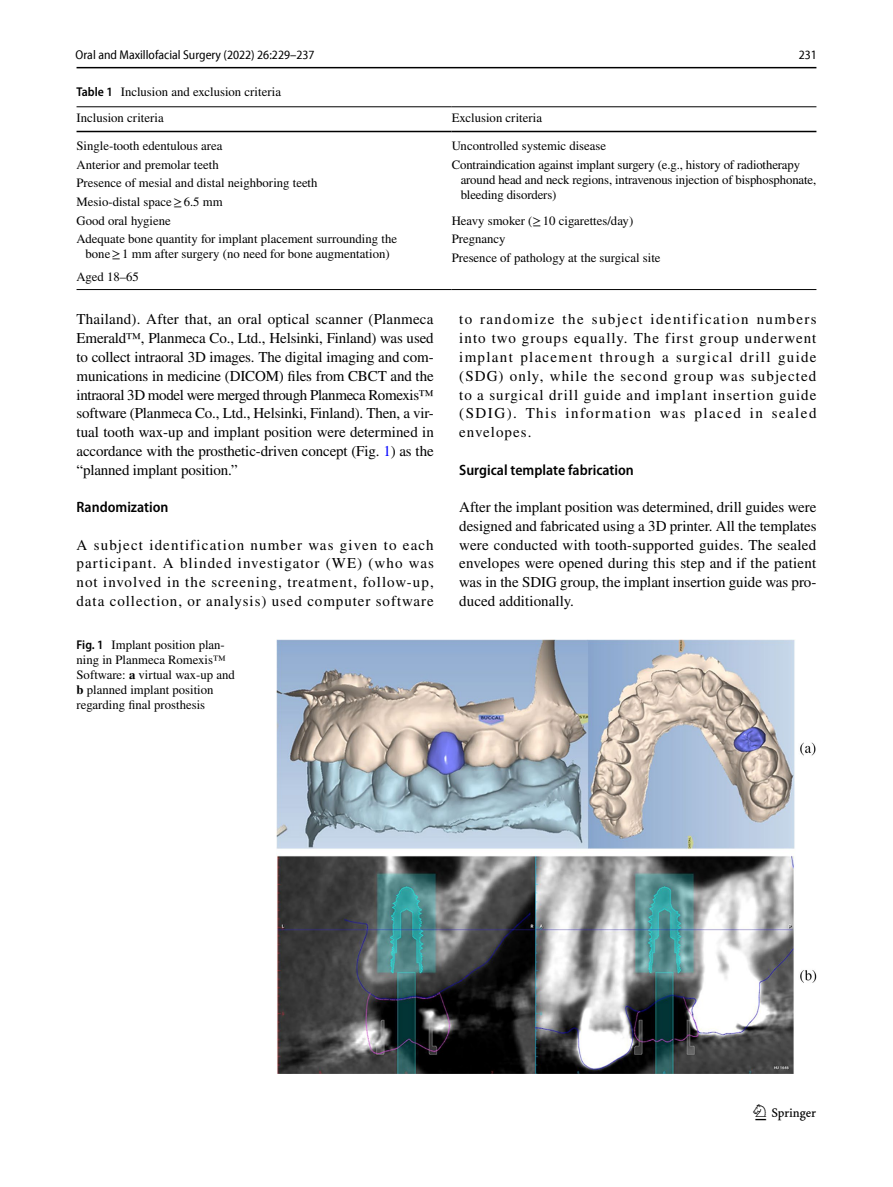
<style>
.page{position:relative;width:893px;height:1187px;background:#fff}
.page>*{position:absolute;margin:0;border:0;box-sizing:border-box;transform-origin:0 0}
.t1{font:22.5px "Springnew Regular 3";color:#000}
.t2{font:15px/18.8px "STIX";letter-spacing:.03em;color:#000;text-align:justify}
.t3{font:600 semi-condensed 15px "Myriad Pro";color:#000}
.t4{font:12.75px/15px "STIX";color:#000}
.t5{font:semi-condensed 12.75px "Myriad Pro Unic";color:#000}
.s1{font-family:"Myriad Pro";font-weight:600;font-stretch:semi-condensed}
.s2{color:#00f}
.s3{font-weight:700}
</style>
<div class="page">
<hr style="left:77px;top:67px;width:739px;height:1px;background:#000">
<hr style="left:77px;top:106px;width:375px;height:1px;background:#000">
<hr style="left:77px;top:131px;width:375px;height:1px;background:#000">
<hr style="left:452px;top:106px;width:364px;height:1px;background:#000">
<hr style="left:452px;top:131px;width:364px;height:1px;background:#000">
<hr style="left:77px;top:289px;width:375px;height:1px;background:#000">
<hr style="left:452px;top:289px;width:364px;height:1px;background:#000">
<img style="left:276px;top:639px;width:540px;height:434px">
<p class="t5" style="left:76px;top:50px;width:241px">Oral and Maxillofacial Surgery (2022) 26:229–237</p>
<p class="t5" style="left:799px;top:50px;width:20px">231</p>
<p class="t4" style="left:77px;top:80px;width:206px;line-height:25.5px"><span class="s1">Table 1</span> Inclusion and exclusion criteria<br>Inclusion criteria</p>
<p class="t4" style="left:452px;top:111px;width:92px">Exclusion criteria</p>
<p class="t4" style="left:77px;top:139px;width:147px">Single-tooth edentulous area</p>
<p class="t4" style="left:452px;top:139px;width:156px">Uncontrolled systemic disease</p>
<p class="t4" style="left:77px;top:158px;width:144px">Anterior and premolar teeth</p>
<p class="t4" style="left:461px;top:158px;width:357px;text-indent:-9px">Contraindication against implant surgery (e.g., history of radiotherapy around head and neck regions, intravenous injection of bisphosphonate, bleeding disorders)</p>
<p class="t4" style="left:77px;top:174px;width:243px;line-height:18.8px">Presence of mesial and distal neighboring teeth<br>Mesio-distal space≥6.5 mm<br>Good oral hygiene</p>
<p class="t4" style="left:452px;top:214px;width:183px">Heavy smoker (≥10 cigarettes/day)</p>
<p class="t4" style="left:77px;top:232px;width:322px;text-align:center">Adequate bone quantity for implant placement surrounding the bone≥1 mm after surgery (no need for bone augmentation)</p>
<p class="t4" style="left:452px;top:231px;width:210px;line-height:18.8px">Pregnancy<br>Presence of pathology at the surgical site</p>
<p class="t4" style="left:77px;top:270px;width:64px">Aged 18–65</p>
<p class="t2" style="left:77px;top:311px;width:359px">Thailand). After that, an oral optical scanner (Planmeca Emerald™, Planmeca Co., Ltd., Helsinki, Finland) was used to collect intraoral 3D images. The digital imaging and com&shy;munications in medicine (DICOM) files from CBCT and the intraoral 3D model were merged through Planmeca Romexis™ software (Planmeca Co., Ltd., Helsinki, Finland). Then, a vir&shy;tual tooth wax-up and implant position were determined in accordance with the prosthetic-driven concept (Fig. <span class="s2">1</span>) as the “planned implant position.”</p>
<p class="t3" style="left:77px;top:499px;width:93px">Randomization</p>
<p class="t2" style="left:77px;top:536px;width:359px">A subject identification number was given to each participant. A blinded investigator (WE) (who was not involved in the screening, treatment, follow-up, data collection, or analysis) used computer software</p>
<p class="t4" style="left:77px;top:638px;width:160px"><span class="s1">Fig. 1</span> Implant position plan&shy;ning in Planmeca Romexis™<br>Software: <span class="s3">a</span> virtual wax-up and <span class="s3">b</span> planned implant position regarding final prosthesis</p>
<p class="t2" style="left:459px;top:311px;width:359px">to randomize the subject identification numbers into two groups equally. The first group underwent implant placement through a surgical drill guide (SDG) only, while the second group was subjected to a surgical drill guide and implant insertion guide (SDIG). This information was placed in sealed envelopes.</p>
<p class="t3" style="left:459px;top:461px;width:176px">Surgical template fabrication</p>
<p class="t2" style="left:459px;top:498px;width:359px">After the implant position was determined, drill guides were designed and fabricated using a 3D printer. All the templates were conducted with tooth-supported guides. The sealed envelopes were opened during this step and if the patient was in the SDIG group, the implant insertion guide was pro&shy;duced additionally.</p>
<h1 class="t1" style="left:755px;top:1104px;width:62px">1 3</h1>
</div>
